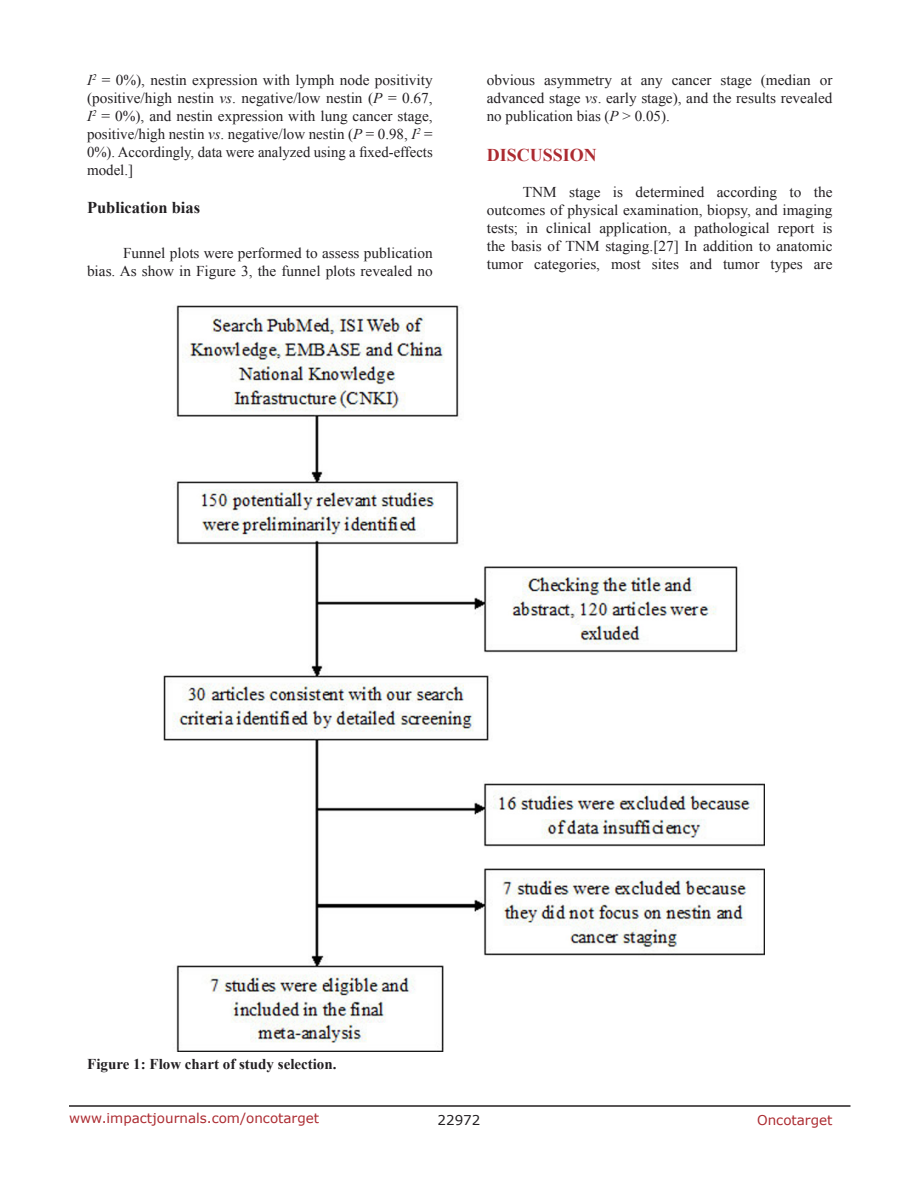
<style>
.page{position:relative;width:918px;height:1188px;background:#fff}
.page>*{position:absolute;margin:0;border:0;box-sizing:border-box;transform-origin:0 0}
.Heading{font:700 18px "Times New Roman";color:#ac2b31}
.SubHeading{font:700 16.5px "Times New Roman";color:#221f22}
.BodyText{font:15px/18px "Times New Roman";color:#221f22;text-align:justify}
.FigureText{font:700 15px "Times New Roman";color:#221f22}
.t1{font:13.5px "Verdana";color:#ac2b31}
.t2{font:13.5px "Verdana";color:#221f22}
.s1{font-style:italic}
</style>
<div class="page">
<hr style="left:69px;top:1105px;width:781px;height:2px;background:#231f20">
<img style="left:163px;top:305px;width:601px;height:746px">
<p class="BodyText" style="left:87px;top:71px;width:347px"><span class="s1">I</span><sup>2</sup> = 0%), nestin expression with lymph node positivity (positive/high nestin <span class="s1">vs</span>. negative/low nestin (<span class="s1">P</span> = 0.67, <span class="s1">I</span><sup>2</sup> = 0%), and nestin expression with lung cancer stage, positive/high nestin <span class="s1">vs</span>. negative/low nestin (<span class="s1">P</span> = 0.98, <span class="s1">I</span><sup>2</sup> = 0%). Accordingly, data were analyzed using a fixed-effects model.]</p>
<p class="SubHeading" style="left:87px;top:196px;width:115px">Publication bias</p>
<p class="BodyText" style="left:87px;top:244px;width:347px;text-align:right">Funnel plots were performed to assess publication<br>bias. As show in Figure 3, the funnel plots revealed no</p>
<p class="BodyText" style="left:487px;top:71px;width:347px">obvious asymmetry at any cancer stage (median or advanced stage <span class="s1">vs</span>. early stage), and the results revealed no publication bias (<span class="s1">P</span> &gt; 0.05).</p>
<p class="Heading" style="left:487px;top:143px;width:112px">DISCUSSION</p>
<p class="BodyText" style="left:487px;top:183px;width:347px;text-indent:36px">TNM stage is determined according to the outcomes of physical examination, biopsy, and imaging tests; in clinical application, a pathological report is the basis of TNM staging.[27] In addition to anatomic tumor categories, most sites and tumor types are</p>
<p class="FigureText" style="left:87px;top:1053px;width:251px">Figure 1: Flow chart of study selection.</p>
<p class="t1" style="left:69px;top:1109px;width:252px">www.impactjournals.com/oncotarget</p>
<p class="t2" style="left:438px;top:1111px;width:44px">22972</p>
<p class="t1" style="left:757px;top:1111px;width:77px">Oncotarget</p>
</div>
